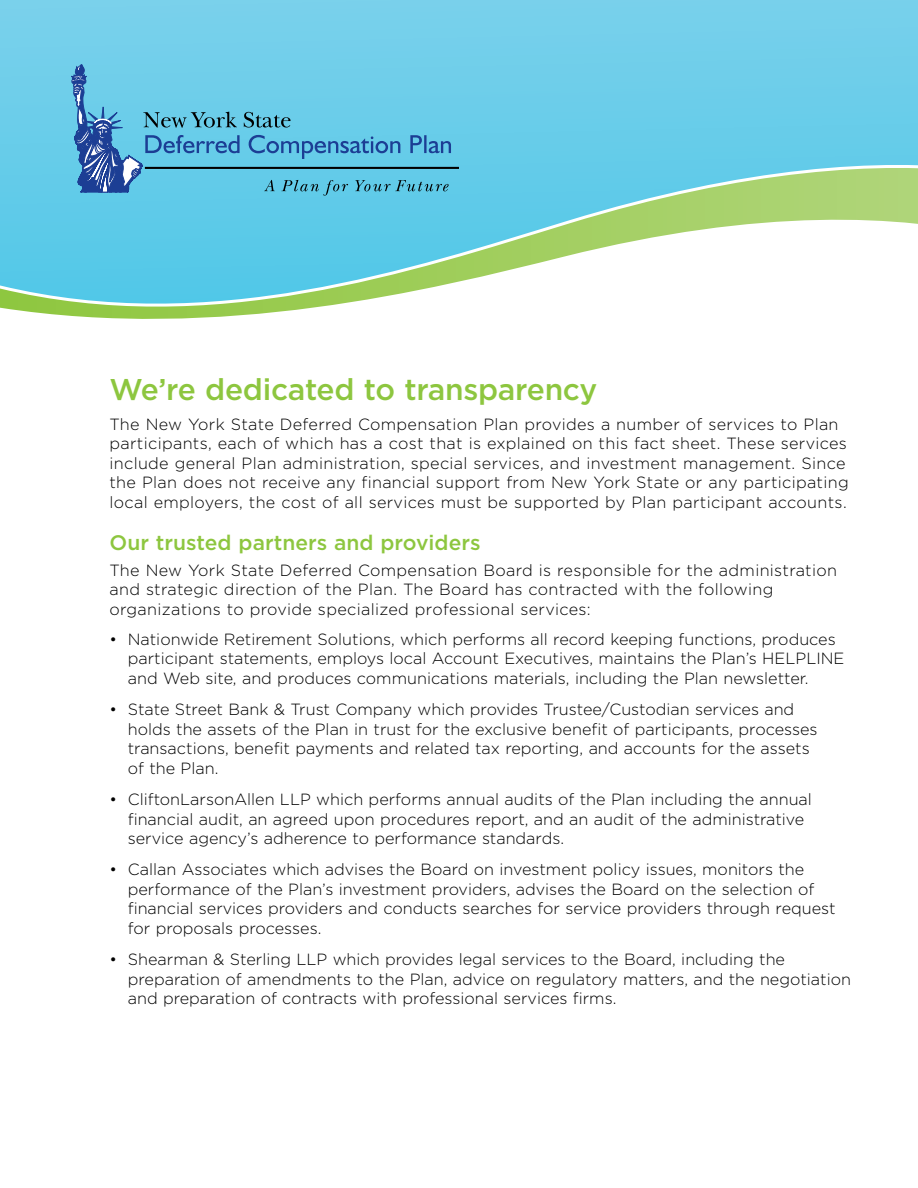
<style>
.page{position:relative;width:918px;height:1188px;background:#fff}
.page>*{position:absolute;margin:0;border:0;box-sizing:border-box;transform-origin:0 0}
.t1{font:500 30px "Gotham";letter-spacing:-.01em;color:#8dc63f}
.t2{font:500 21px "Gotham";color:#8dc63f}
.t3{font:300 16.2px/19.5px "Gotham";color:#000}
.t4{font:300 16.2px/19.5px "Gotham";letter-spacing:.02em;color:#000}
</style>
<div class="page">
<div style="left:0;top:0;width:918px;height:19px;background:#78d0eb"></div>
<svg style="left:0;top:19px;width:918px;height:300px"></svg>
<hr style="left:145px;top:167px;width:314px;height:2px;background:#000">
<svg style="left:71px;top:64px;width:380px;height:132px;background:#60b9da"></svg>
<h1 class="t1" style="left:110px;top:370px;width:490px">We’re dedicated to transparency</h1>
<p class="t4" style="left:110px;top:414px;width:741px">The New York State Deferred Compensation Plan provides a number of services to Plan participants, each of which has a cost that is explained on this fact sheet. These services include general Plan administration, special services, and investment management. Since the Plan does not receive any financial support from New York State or any participating local employers, the cost of all services must be supported by Plan participant accounts.</p>
<p class="t2" style="left:110px;top:529px;width:373px">Our trusted partners and providers</p>
<p class="t4" style="left:110px;top:560px;width:729px">The New York State Deferred Compensation Board is responsible for the administration and strategic direction of the Plan. The Board has contracted with the following organizations to provide specialized professional services:</p>
<p class="t3" style="left:128px;top:629px;width:718px;text-indent:-18px">• Nationwide Retirement Solutions, which performs all record keeping functions, produces participant statements, employs local Account Executives, maintains the Plan’s HELPLINE and Web site, and produces communications materials, including the Plan newsletter.</p>
<p class="t3" style="left:128px;top:699px;width:691px;text-indent:-18px">• State Street Bank &amp; Trust Company which provides Trustee/Custodian services and holds the assets of the Plan in trust for the exclusive benefit of participants, processes transactions, benefit payments and related tax reporting, and accounts for the assets of the Plan.</p>
<p class="t3" style="left:128px;top:789px;width:686px;text-indent:-18px">• CliftonLarsonAllen LLP which performs annual audits of the Plan including the annual financial audit, an agreed upon procedures report, and an audit of the administrative service agency’s adherence to performance standards.</p>
<p class="t3" style="left:128px;top:860px;width:709px;text-indent:-18px">• Callan Associates which advises the Board on investment policy issues, monitors the performance of the Plan’s investment providers, advises the Board on the selection of financial services providers and conducts searches for service providers through request for proposals processes.</p>
<p class="t3" style="left:128px;top:949px;width:725px;text-indent:-18px">• Shearman &amp; Sterling LLP which provides legal services to the Board, including the preparation of amendments to the Plan, advice on regulatory matters, and the negotiation and preparation of contracts with professional services firms.</p>
</div>
